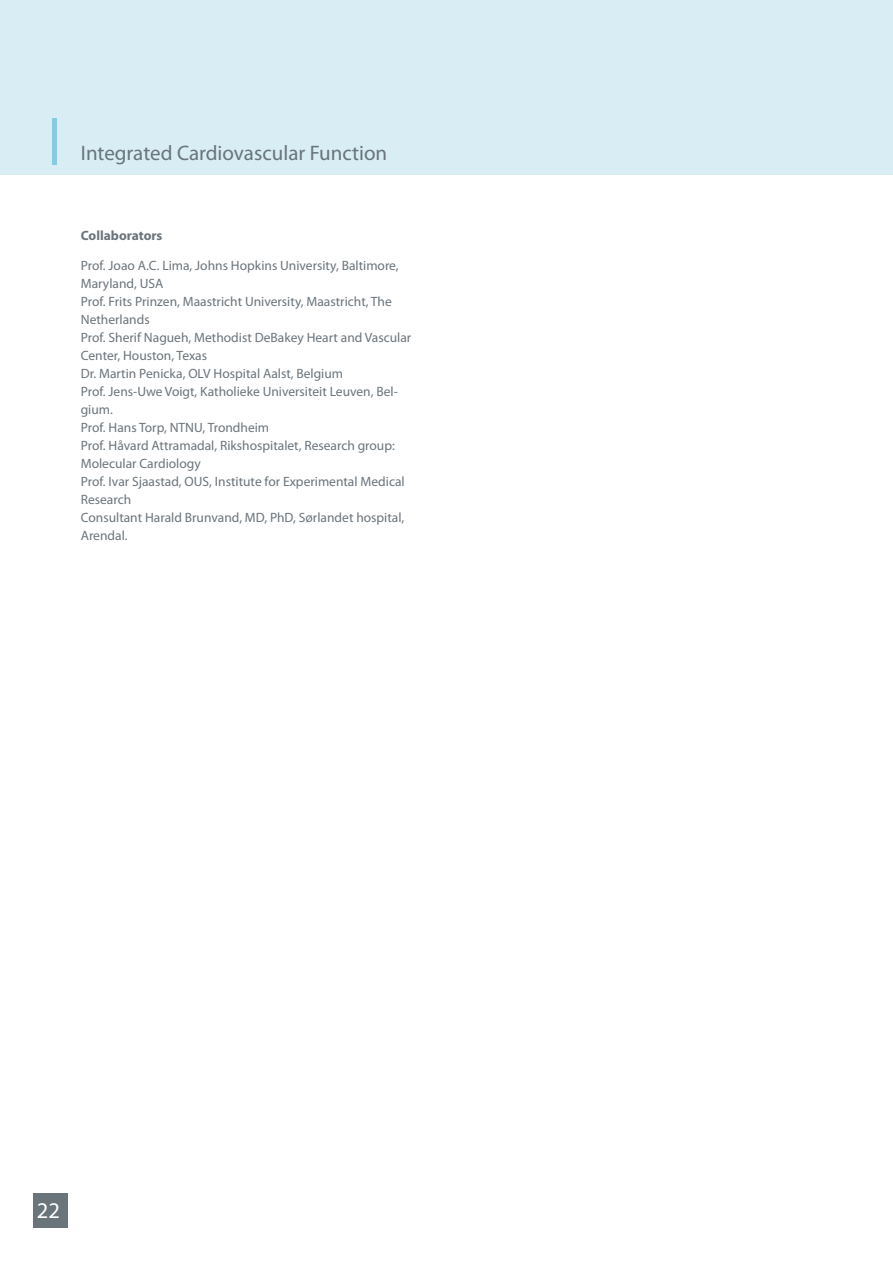
<style>
.page{position:relative;width:893px;height:1263px;background:#fff}
.page>*{position:absolute;margin:0;border:0;box-sizing:border-box;transform-origin:0 0}
.t1{font:22.5px "Myriad Pro";color:#fff}
.Head_2{font:21px "Myriad Pro";color:#6a747b}
.Brødtekst{font:13.5px/18px "Myriad Pro";color:#6a747b}
.Mellomtittel{font:700 13.5px "Myriad Pro";color:#6a747b}
</style>
<div class="page">
<div style="left:0;top:0;width:893px;height:174px;background:#d8edf4"></div>
<div style="left:33px;top:1193px;width:34px;height:34px;background:#6a747b"></div>
<hr style="left:52px;top:118px;width:4px;height:47px;background:#87cbe1">
<p class="Head_2" style="left:81px;top:140px;width:308px">Integrated Cardiovascular Function</p>
<p class="Mellomtittel" style="left:81px;top:226px;width:83px">Collaborators</p>
<p class="Brødtekst" style="left:81px;top:256px;width:332px">Prof. Joao A.C. Lima, Johns Hopkins University, Baltimore, Maryland, USA<br>Prof. Frits Prinzen, Maastricht University, Maastricht, The Netherlands<br>Prof. Sherif Nagueh, Methodist DeBakey Heart and Vascular Center, Houston, Texas<br>Dr. Martin Penicka, OLV Hospital Aalst, Belgium<br>Prof. Jens-Uwe Voigt, Katholieke Universiteit Leuven, Bel&shy;gium.<br>Prof. Hans Torp, NTNU, Trondheim<br>Prof. Håvard Attramadal, Rikshospitalet, Research group:<br>Molecular Cardiology<br>Prof. Ivar Sjaastad, OUS, Institute for Experimental Medical Research<br>Consultant Harald Brunvand, MD, PhD, Sørlandet hospital, Arendal.</p>
<h1 class="t1" style="left:37px;top:1196px;width:25px">22</h1>
</div>
